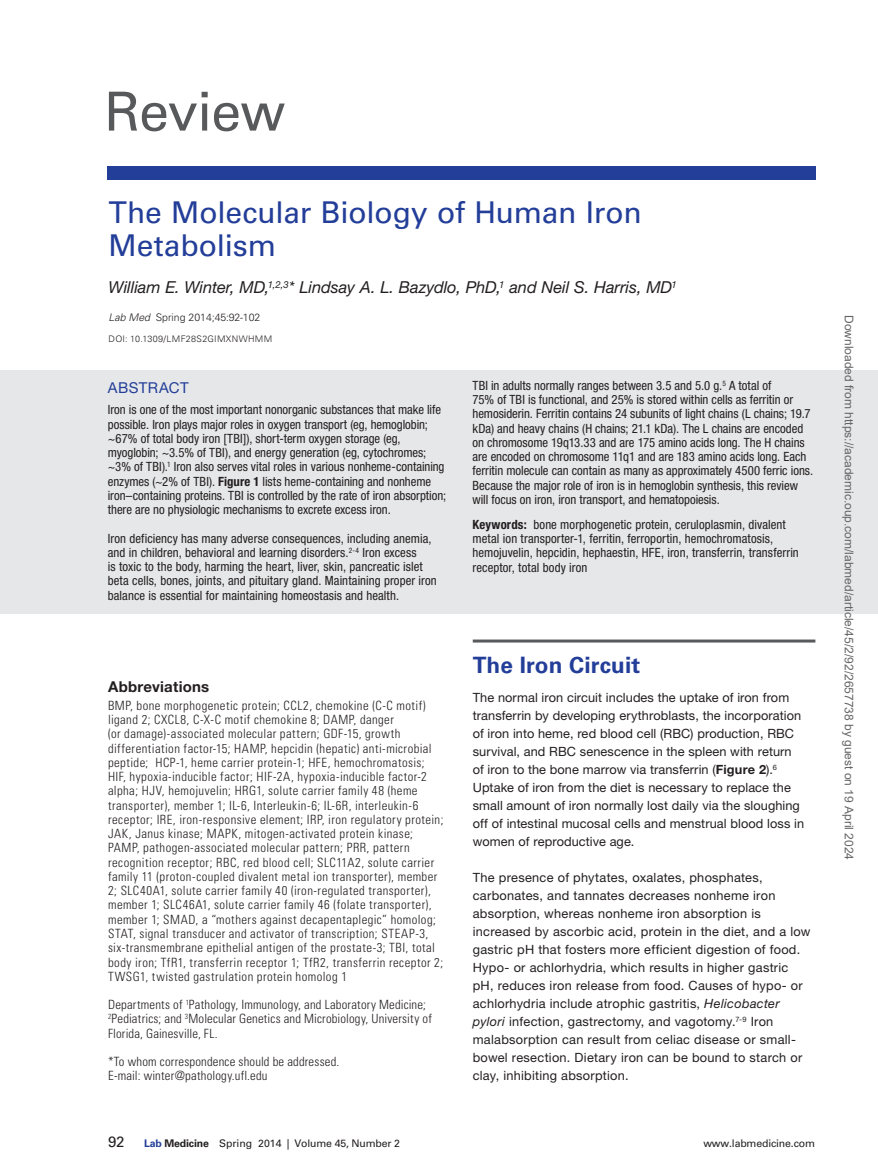
<style>
.page{position:relative;width:878px;height:1175px;background:#fff}
.page>*{position:absolute;margin:0;border:0;box-sizing:border-box;transform-origin:0 0}
.t1{font:53.85px "Univers LT Std";letter-spacing:-.02em;color:#58595b}
.t2{font:30px/33px "Univers LT Std";letter-spacing:-.01em;color:#233e99}
.t3{font:700 22.5px "Univers LT Std";letter-spacing:.005em;color:#233e99}
.t4{font:italic 16.5px "Helvetica Neue LT Std";letter-spacing:-.005em;color:#231f20}
.t5{font:700 15px "Helvetica Neue LT Std";letter-spacing:.015em;color:#231f20}
.t6{font:15px "Helvetica Neue LT Std";letter-spacing:.03em;color:#233e99}
.t7{font:15px "Univers LT Std";color:#231f20}
.t8{font:condensed 12.75px/14.2px "Helvetica Neue LT Std";color:#231f20}
.t9{font:300 condensed 12.75px/14.2px "Univers LT Std";letter-spacing:.035em;color:#231f20}
.t10{font:12.75px/18px "Helvetica Neue LT Std";letter-spacing:.015em;color:#231f20}
.t11{font:300 condensed 12.75px/14.2px "Univers LT Std";letter-spacing:.015em;color:#231f20}
.t12{font:12px "Arial";color:#666}
.t13{font:10.5px "Univers LT Std";letter-spacing:-.015em;color:#231f20}
.t14{font:300 10.5px "Univers LT Std";color:#231f20}
.t15{font:300 9px "Univers LT Std";letter-spacing:.03em;color:#231f20}
.s1{font-style:italic}
.s2{font-weight:700}
.s3{font-weight:700;color:#233e99}
</style>
<div class="page">
<div style="left:0;top:370px;width:878px;height:243px;background:#e6e7e8"></div>
<div style="left:107px;top:166px;width:708px;height:14px;background:#233e99"></div>
<hr style="left:472px;top:639px;width:343px;height:3px;background:#58595b">
<h1 class="t1" style="left:104px;top:80px;width:182px">Review</h1>
<h2 class="t2" style="left:109px;top:196px;width:534px">The Molecular Biology of Human Iron<br>Metabolism</h2>
<p class="t4" style="left:109px;top:278px;width:569px">William E. Winter, MD,<sup>1,2,3</sup>* Lindsay A. L. Bazydlo, PhD,<sup>1</sup> and Neil S. Harris, MD<sup>1</sup></p>
<p class="t14" style="left:109px;top:310px;width:153px"><span class="s1">Lab Med</span> Spring 2014;45:92-102</p>
<p class="t15" style="left:109px;top:334px;width:165px">DOI: 10.1309/LMF28S2GIMXNWHMM</p>
<p class="t6" style="left:108px;top:379px;width:82px">ABSTRACT</p>
<p class="t8" style="left:108px;top:402px;width:340px">Iron is one of the most important nonorganic substances that make life possible. Iron plays major roles in oxygen transport (eg, hemoglobin; ~67% of total body iron [TBI]), short-term oxygen storage (eg, myoglobin; ~3.5% of TBI), and energy generation (eg, cytochromes; ~3% of TBI).<sup>1</sup> Iron also serves vital roles in various nonheme-containing enzymes (~2% of TBI). <span class="s2">Figure 1</span> lists heme-containing and nonheme iron–containing proteins. TBI is controlled by the rate of iron absorption; there are no physiologic mechanisms to excrete excess iron.</p>
<p class="t8" style="left:108px;top:531px;width:330px">Iron deficiency has many adverse consequences, including anemia, and in children, behavioral and learning disorders.<sup>2-4</sup> Iron excess<br>is toxic to the body, harming the heart, liver, skin, pancreatic islet beta cells, bones, joints, and pituitary gland. Maintaining proper iron balance is essential for maintaining homeostasis and health.</p>
<p class="t5" style="left:108px;top:677px;width:103px">Abbreviations</p>
<p class="t9" style="left:108px;top:698px;width:337px">BMP, bone morphogenetic protein; CCL2, chemokine (C-C motif) ligand 2; CXCL8, C-X-C motif chemokine 8; DAMP, danger<br>(or damage)-associated molecular pattern; GDF-15, growth differentiation factor-15; HAMP, hepcidin (hepatic) anti-microbial peptide; HCP-1, heme carrier protein-1; HFE, hemochromatosis; HIF, hypoxia-inducible factor; HIF-2A, hypoxia-inducible factor-2 alpha; HJV, hemojuvelin; HRG1, solute carrier family 48 (heme transporter), member 1; IL-6, Interleukin-6; IL-6R, interleukin-6 receptor; IRE, iron-responsive element; IRP, iron regulatory protein; JAK, Janus kinase; MAPK, mitogen-activated protein kinase; PAMP, pathogen-associated molecular pattern; PRR, pattern recognition receptor; RBC, red blood cell; SLC11A2, solute carrier family 11 (proton-coupled divalent metal ion transporter), member 2; SLC40A1, solute carrier family 40 (iron-regulated transporter), member 1; SLC46A1, solute carrier family 46 (folate transporter), member 1; SMAD, a “mothers against decapentaplegic” homolog; STAT, signal transducer and activator of transcription; STEAP-3, six-transmembrane epithelial antigen of the prostate-3; TBI, total body iron; TfR1, transferrin receptor 1; TfR2, transferrin receptor 2; TWSG1, twisted gastrulation protein homolog 1</p>
<p class="t11" style="left:108px;top:997px;width:325px">Departments of <sup>1</sup>Pathology, Immunology, and Laboratory Medicine;<br><sup>2</sup>Pediatrics; and <sup>3</sup>Molecular Genetics and Microbiology, University of<br>Florida, Gainesville, FL.</p>
<p class="t11" style="left:108px;top:1054px;width:233px">*To whom correspondence should be addressed.<br>E-mail: winter@pathology.ufl.edu</p>
<p class="t8" style="left:472px;top:378px;width:342px">TBI in adults normally ranges between 3.5 and 5.0 g.<sup>5</sup> A total of<br>75% of TBI is functional, and 25% is stored within cells as ferritin or hemosiderin. Ferritin contains 24 subunits of light chains (L chains; 19.7 kDa) and heavy chains (H chains; 21.1 kDa). The L chains are encoded on chromosome 19q13.33 and are 175 amino acids long. The H chains are encoded on chromosome 11q1 and are 183 amino acids long. Each ferritin molecule can contain as many as approximately 4500 ferric ions.<br>Because the major role of iron is in hemoglobin synthesis, this review will focus on iron, iron transport, and hematopoiesis.</p>
<p class="t8" style="left:472px;top:517px;width:328px"><span class="s2">Keywords:</span> bone morphogenetic protein, ceruloplasmin, divalent metal ion transporter-1, ferritin, ferroportin, hemochromatosis, hemojuvelin, hepcidin, hephaestin, HFE, iron, transferrin, transferrin receptor, total body iron</p>
<h3 class="t3" style="left:473px;top:652px;width:169px">The Iron Circuit</h3>
<p class="t10" style="left:473px;top:688px;width:333px">The normal iron circuit includes the uptake of iron from transferrin by developing erythroblasts, the incorporation of iron into heme, red blood cell (RBC) production, RBC survival, and RBC senescence in the spleen with return of iron to the bone marrow via transferrin (<span class="s2">Figure 2</span>).<sup>6<br></sup>Uptake of iron from the diet is necessary to replace the small amount of iron normally lost daily via the sloughing off of intestinal mucosal cells and menstrual blood loss in women of reproductive age.</p>
<p class="t10" style="left:473px;top:868px;width:339px">The presence of phytates, oxalates, phosphates, carbonates, and tannates decreases nonheme iron absorption, whereas nonheme iron absorption is increased by ascorbic acid, protein in the diet, and a low gastric pH that fosters more efficient digestion of food.<br>Hypo- or achlorhydria, which results in higher gastric pH, reduces iron release from food. Causes of hypo- or achlorhydria include atrophic gastritis, <span class="s1">Helicobacter pylori</span> infection, gastrectomy, and vagotomy.<sup>7-9</sup> Iron malabsorption can result from celiac disease or small&shy;bowel resection. Dietary iron can be bound to starch or clay, inhibiting absorption.</p>
<p class="t7" style="left:108px;top:1132px;width:18px">92</p>
<p class="t13" style="left:144px;top:1136px;width:257px"><span class="s3">Lab</span> <span class="s2">Medicine</span> Spring 2014 | Volume 45, Number 2</p>
<p class="t13" style="left:703px;top:1136px;width:113px">www.labmedicine.com</p>
<p class="t12" style="left:853px;top:315px;width:546px;rotate:90deg">Downloaded from https://academic.oup.com/labmed/article/45/2/92/2657738 by guest on 19 April 2024</p>
</div>
